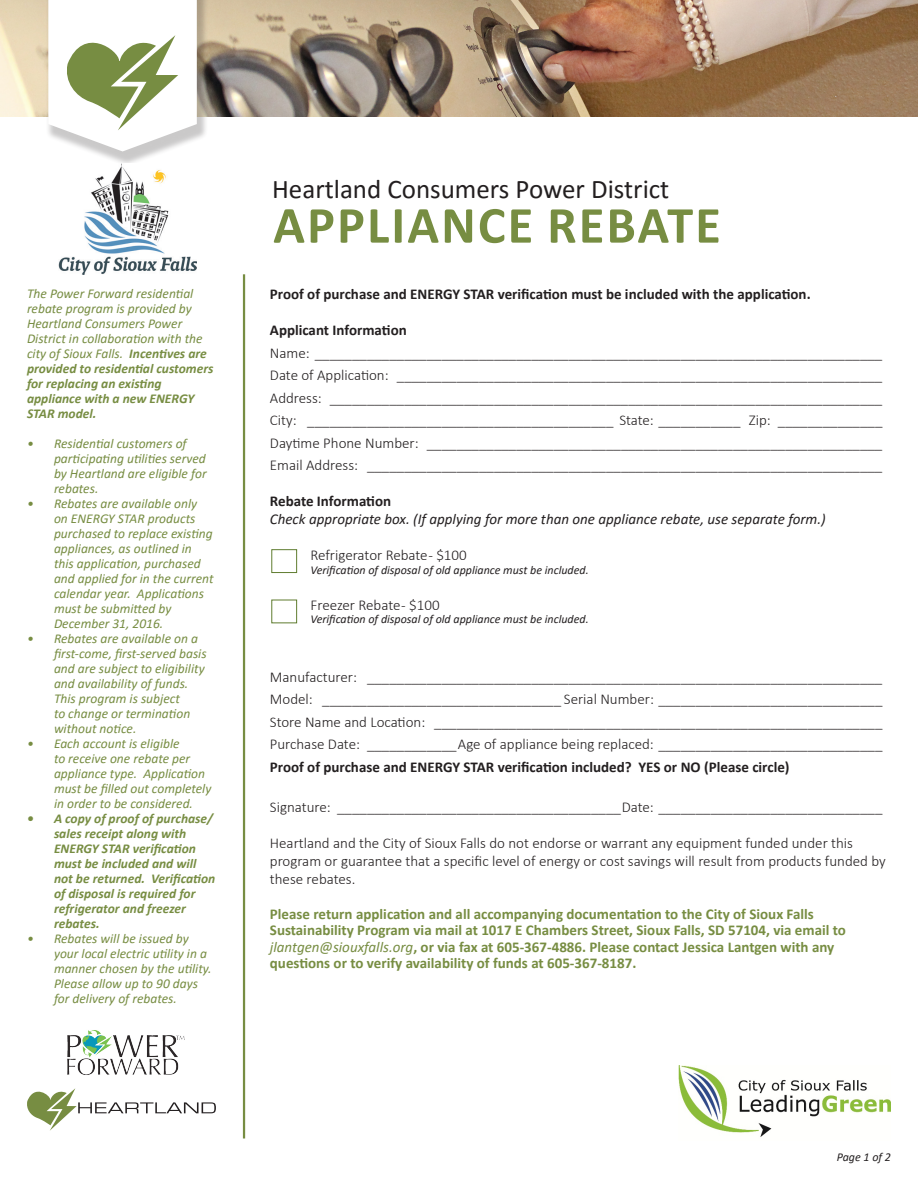
<style>
.page{position:relative;width:918px;height:1188px;background:#fff}
.page>*{position:absolute;margin:0;border:0;box-sizing:border-box;transform-origin:0 0}
.t1{font:700 52.5px "Calibri";letter-spacing:.04em;color:#778d42}
.t2{font:27px "Calibri";color:#231f20}
.t3{font:300 15px/18px "Calibri";color:#231f20}
.t4{font:700 15px/16.5px "Calibri";color:#778d42}
.t5{font:700 15px "Calibri";color:#231f20}
.t6{font:italic 15px "Calibri";color:#231f20}
.t7{font:italic 13.5px/15px "Calibri";color:#778d42}
.t8{font:italic 700 13.5px/15px "Calibri";color:#778d42}
.t9{font:italic 12px "Calibri";color:#231f20}
.s1{font-weight:700}
.s2{font-weight:400;font-style:italic}
</style>
<div class="page">
<img style="left:0;top:0;width:918px;height:117px">
<div style="left:271px;top:549px;width:26px;height:24px;background:#fff;border:1px solid #5f7c2f"></div>
<div style="left:271px;top:600px;width:26px;height:23px;background:#fff;border:1px solid #5f7c2f"></div>
<hr style="left:243px;top:274px;width:2px;height:864px;background:#778d42">
<div style="left:45px;top:0;width:163px;height:167px;background:#231f20;opacity:.24"></div>
<svg style="left:48px;top:0;width:149px;height:151px"></svg>
<img style="left:58px;top:163px;width:139px;height:111px">
<img style="left:679px;top:1066px;width:212px;height:71px">
<svg style="left:27px;top:1088px;width:189px;height:43px"></svg>
<img style="left:67px;top:1030px;width:118px;height:45px">
<p class="t7" style="left:27px;top:285px;width:188px">The Power Forward residential rebate program is provided by<br>Heartland Consumers Power<br>District in collaboration with the city of Sioux Falls. <span class="s1">Incentives are provided to residential customers for replacing an existing appliance with a new ENERGY<br>STAR model.</span></p>
<p class="t7" style="left:54px;top:435px;width:154px;text-indent:-27px">• Residential customers of participating utilities served by Heartland are eligible for rebates.</p>
<p class="t7" style="left:54px;top:495px;width:161px;text-indent:-27px">• Rebates are available only on ENERGY STAR products purchased to replace existing appliances, as outlined in this application, purchased and applied for in the current calendar year. Applications must be submitted by<br>December 31, 2016.</p>
<p class="t7" style="left:54px;top:630px;width:154px;text-indent:-27px">• Rebates are available on a first-come, first-served basis and are subject to eligibility and availability of funds.<br>This program is subject<br>to change or termination without notice.</p>
<p class="t7" style="left:54px;top:735px;width:159px;text-indent:-27px">• Each account is eligible<br>to receive one rebate per appliance type. Application must be filled out completely in order to be considered.</p>
<p class="t8" style="left:54px;top:810px;width:163px;text-indent:-27px">• A copy of proof of purchase/ sales receipt along with<br>ENERGY STAR verification must be included and will not be returned. Verification of disposal is required for refrigerator and freezer rebates.</p>
<p class="t7" style="left:54px;top:930px;width:159px;text-indent:-27px">• Rebates will be issued by your local electric utility in a manner chosen by the utility.<br>Please allow up to 90 days for delivery of rebates.</p>
<p class="t2" style="left:272px;top:170px;width:399px">Heartland Consumers Power District</p>
<p class="t1" style="left:273px;top:188px;width:449px">APPLIANCE REBATE</p>
<p class="t5" style="left:270px;top:283px;width:542px">Proof of purchase and ENERGY STAR verification must be included with the application.</p>
<p class="t5" style="left:270px;top:319px;width:138px">Applicant Information</p>
<p class="t3" style="left:270px;top:343px;width:614px">Name: ____________________________________________________________________________</p>
<p class="t3" style="left:270px;top:366px;width:614px">Date of Application: _________________________________________________________________</p>
<p class="t3" style="left:270px;top:388px;width:614px">Address: __________________________________________________________________________</p>
<p class="t3" style="left:270px;top:411px;width:614px">City: _________________________________________ State: ___________ Zip: ______________</p>
<p class="t3" style="left:270px;top:433px;width:614px">Daytime Phone Number: _____________________________________________________________</p>
<p class="t3" style="left:270px;top:456px;width:614px">Email Address: _____________________________________________________________________</p>
<p class="t5" style="left:270px;top:490px;width:123px">Rebate Information</p>
<p class="t6" style="left:270px;top:509px;width:557px">Check appropriate box. (If applying for more than one appliance rebate, use separate form.)</p>
<p class="t3" style="left:311px;top:546px;width:158px">Refrigerator Rebate - $100</p>
<p class="t9" style="left:311px;top:561px;width:280px">Verification of disposal of old appliance must be included.</p>
<p class="t3" style="left:311px;top:595px;width:131px">Freezer Rebate - $100</p>
<p class="t9" style="left:311px;top:611px;width:280px">Verification of disposal of old appliance must be included.</p>
<p class="t3" style="left:270px;top:667px;width:614px">Manufacturer: _____________________________________________________________________</p>
<p class="t3" style="left:270px;top:690px;width:614px">Model: ________________________________ Serial Number: ______________________________</p>
<p class="t3" style="left:270px;top:712px;width:614px">Store Name and Location: ____________________________________________________________</p>
<p class="t3" style="left:270px;top:735px;width:614px">Purchase Date: ____________Age of appliance being replaced: ______________________________</p>
<p class="t5" style="left:270px;top:756px;width:521px">Proof of purchase and ENERGY STAR verification included? YES or NO (Please circle)</p>
<p class="t3" style="left:270px;top:798px;width:614px">Signature: ______________________________________Date: ______________________________</p>
<p class="t3" style="left:270px;top:834px;width:617px">Heartland and the City of Sioux Falls do not endorse or warrant any equipment funded under this program or guarantee that a specific level of energy or cost savings will result from products funded by these rebates.</p>
<p class="t4" style="left:270px;top:905px;width:578px">Please return application and all accompanying documentation to the City of Sioux Falls Sustainability Program via mail at 1017 E Chambers Street, Sioux Falls, SD 57104, via email to <span class="s2">jlantgen@siouxfalls.org</span>, or via fax at 605-367-4886. Please contact Jessica Lantgen with any questions or to verify availability of funds at 605-367-8187.</p>
<p class="t9" style="left:837px;top:1149px;width:56px">Page 1 of 2</p>
</div>
